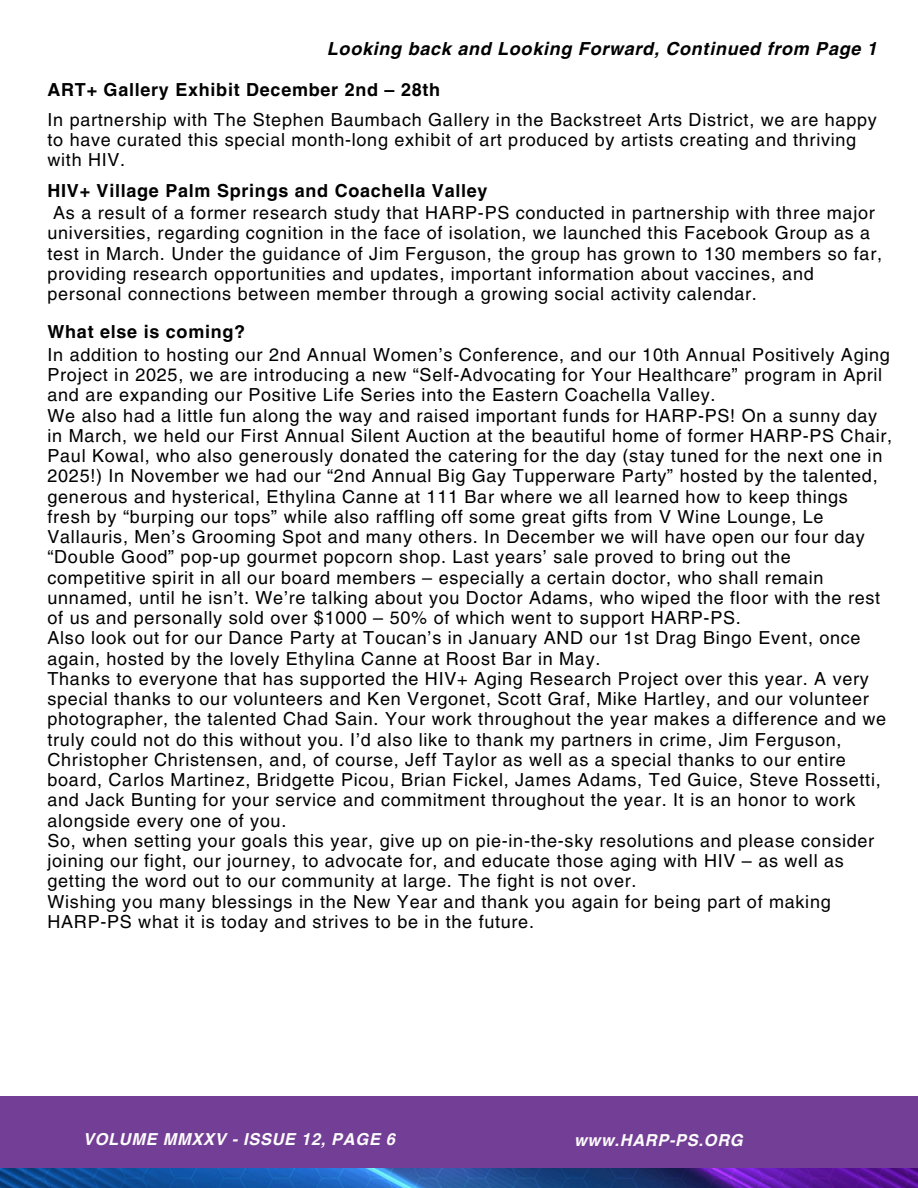
<style>
.page{position:relative;width:918px;height:1188px;background:#fff}
.page>*{position:absolute;margin:0;border:0;box-sizing:border-box;transform-origin:0 0}
.t1{font:18px/20.2px "Helvetica LT Pro";letter-spacing:.04em;color:#000}
.t2{font:700 18px "Helvetica LT Pro";letter-spacing:.04em;color:#000}
.t3{font:italic 700 18px "Helvetica LT Pro";letter-spacing:.04em;color:#000}
.t4{font:italic 700 16.5px "Helvetica LT Pro";letter-spacing:.04em;color:#fdfdfd}
</style>
<div class="page">
<div style="left:0;top:1096px;width:917px;height:92px;background:#733e95"></div>
<img style="left:0;top:1168px;width:918px;height:20px">
<h1 class="t3" style="left:327px;top:42px;width:551px">Looking back and Looking Forward, Continued from Page 1</h1>
<p class="t2" style="left:48px;top:83px;width:394px">ART+ Gallery Exhibit December 2nd – 28th</p>
<h2 class="t1" style="left:48px;top:111px;width:831px">In partnership with The Stephen Baumbach Gallery in the Backstreet Arts District, we are happy to have curated this special month-long exhibit of art produced by artists creating and thriving with HIV.</h2>
<p class="t2" style="left:48px;top:184px;width:442px">HIV+ Village Palm Springs and Coachella Valley</p>
<p class="t1" style="left:48px;top:204px;width:836px;text-indent:6px">As a result of a former research study that HARP-PS conducted in partnership with three major universities, regarding cognition in the face of isolation, we launched this Facebook Group as a test in March. Under the guidance of Jim Ferguson, the group has grown to 130 members so far, providing research opportunities and updates, important information about vaccines, and personal connections between member through a growing social activity calendar.</p>
<p class="t2" style="left:48px;top:325px;width:199px">What else is coming?</p>
<p class="t1" style="left:48px;top:346px;width:846px">In addition to hosting our 2nd Annual Women’s Conference, and our 10th Annual Positively Aging Project in 2025, we are introducing a new “Self-Advocating for Your Healthcare” program in April and are expanding our Positive Life Series into the Eastern Coachella Valley.<br>We also had a little fun along the way and raised important funds for HARP-PS! On a sunny day in March, we held our First Annual Silent Auction at the beautiful home of former HARP-PS Chair, Paul Kowal, who also generously donated the catering for the day (stay tuned for the next one in 2025!) In November we had our “2nd Annual Big Gay Tupperware Party” hosted by the talented, generous and hysterical, Ethylina Canne at 111 Bar where we all learned how to keep things fresh by “burping our tops” while also raffling off some great gifts from V Wine Lounge, Le Vallauris, Men’s Grooming Spot and many others. In December we will have open our four day “Double Good” pop-up gourmet popcorn shop. Last years’ sale proved to bring out the competitive spirit in all our board members – especially a certain doctor, who shall remain unnamed, until he isn’t. We’re talking about you Doctor Adams, who wiped the floor with the rest of us and personally sold over $1000 – 50% of which went to support HARP-PS.<br>Also look out for our Dance Party at Toucan’s in January AND our 1st Drag Bingo Event, once again, hosted by the lovely Ethylina Canne at Roost Bar in May.<br>Thanks to everyone that has supported the HIV+ Aging Research Project over this year. A very special thanks to our volunteers and Ken Vergonet, Scott Graf, Mike Hartley, and our volunteer photographer, the talented Chad Sain. Your work throughout the year makes a difference and we truly could not do this without you. I’d also like to thank my partners in crime, Jim Ferguson, Christopher Christensen, and, of course, Jeff Taylor as well as a special thanks to our entire board, Carlos Martinez, Bridgette Picou, Brian Fickel, James Adams, Ted Guice, Steve Rossetti, and Jack Bunting for your service and commitment throughout the year. It is an honor to work alongside every one of you.<br>So, when setting your goals this year, give up on pie-in-the-sky resolutions and please consider joining our fight, our journey, to advocate for, and educate those aging with HIV – as well as getting the word out to our community at large. The fight is not over.<br>Wishing you many blessings in the New Year and thank you again for being part of making HARP-PS what it is today and strives to be in the future.</p>
<h2 class="t4" style="left:83px;top:1133px;width:314px">VOLUME MMXXV - ISSUE 12, PAGE 6</h2>
<p class="t4" style="left:574px;top:1134px;width:170px">www.HARP-PS.ORG</p>
</div>
